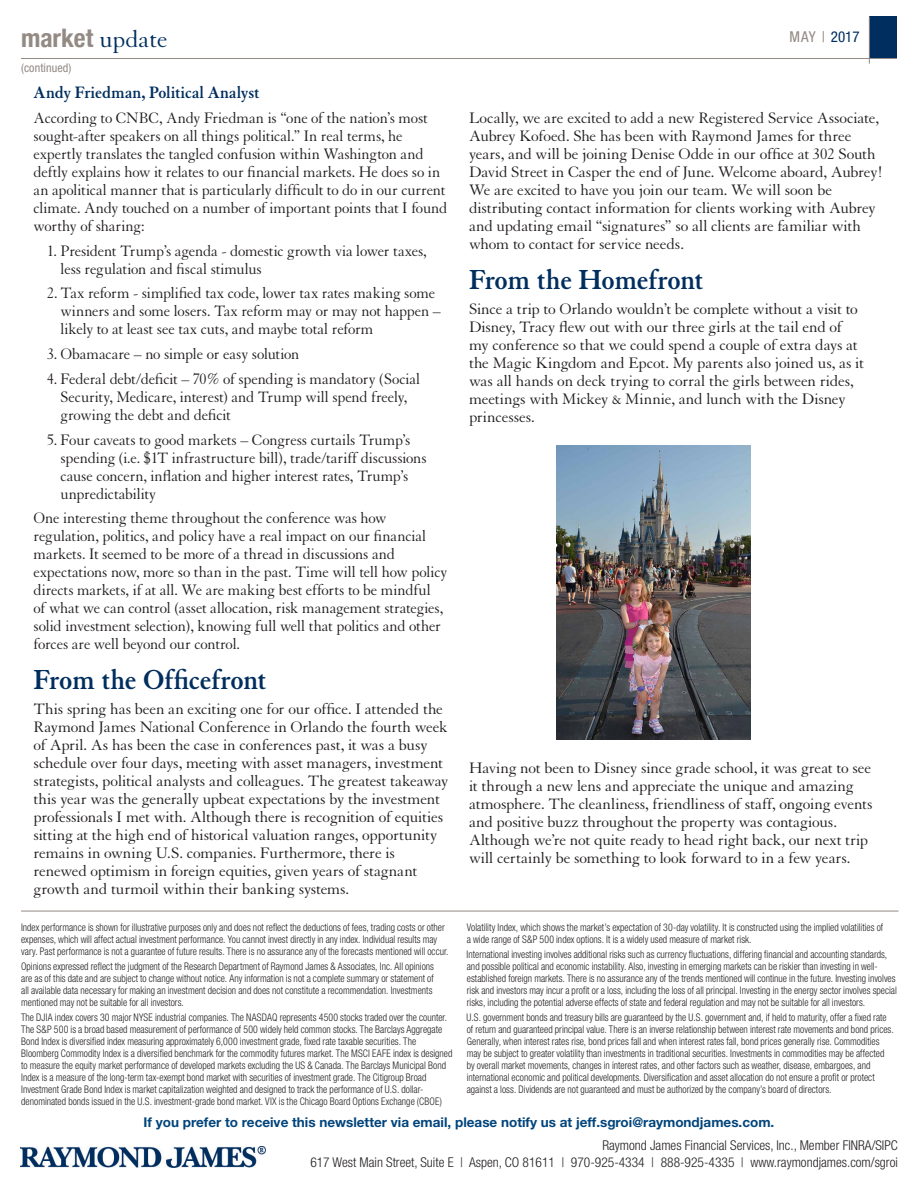
<style>
.page{position:relative;width:918px;height:1188px;background:#fff}
.page>*{position:absolute;margin:0;border:0;box-sizing:border-box;transform-origin:0 0}
.t1{font:700 30px "Granjon";letter-spacing:-.01em;color:#002e5e;scale:.96 1}
.t2{font:700 condensed 25.5px "Helvetica Neue";color:#938a84}
.t3{font:700 18px "Granjon";color:#002e5e;scale:.96 1}
.t4{font:16.5px/18px "Granjon";letter-spacing:-.01em;color:#231f20}
.t5{font:16.5px/18px "Granjon";letter-spacing:-.01em;color:#231f20;scale:.96 1}
.t6{font:condensed 15px "Helvetica Neue LT Std";color:#938a84}
.t7{font:300 condensed 13.5px/16.5px "Helvetica Neue LT Std";color:#231f20;text-align:right}
.t8{font:700 13.5px "Helvetica Neue LT Std";color:#00447b}
.t9{font:condensed 12px "Helvetica Neue LT Std";letter-spacing:.01em;color:#938a84}
.t10{font:300 condensed 10.5px/12px "Helvetica Neue LT Std";letter-spacing:.005em;color:#231f20;scale:.93 1}
.s1{font-family:"Granjon";font-weight:400;font-stretch:normal;color:#002e5e}
.s2{color:#002e5e}
</style>
<div class="page">
<div style="left:870px;top:16px;width:27px;height:42px;background:#002e5e"></div>
<hr style="left:869px;top:16px;width:1px;height:48px;background:#938a84">
<hr style="left:21px;top:58px;width:876px;height:1px;background:#938a84">
<hr style="left:21px;top:911px;width:877px;height:1px;background:#938a84">
<img style="left:20px;top:1146px;width:246px;height:22px">
<img style="left:556px;top:446px;width:195px;height:293px">
<p class="t2" style="left:21px;top:17px;width:148px">market <span class="s1">update</span></p>
<p class="t6" style="left:789px;top:28px;width:72px">MAY | <span class="s2">2017</span></p>
<p class="t9" style="left:21px;top:61px;width:52px">(continued)</p>
<p class="t3" style="left:34px;top:83px;width:237px">Andy Friedman, Political Analyst</p>
<p class="t5" style="left:34px;top:109px;width:433px">According to CNBC, Andy Friedman is “one of the nation’s most sought-after speakers on all things political.” In real terms, he expertly translates the tangled confusion within Washington and deftly explains how it relates to our financial markets. He does so in an apolitical manner that is particularly difficult to do in our current climate. Andy touched on a number of important points that I found worthy of sharing:</p>
<p class="t5" style="left:61px;top:242px;width:383px;text-indent:-13px">1. President Trump’s agenda - domestic growth via lower taxes, less regulation and fiscal stimulus</p>
<p class="t5" style="left:61px;top:285px;width:397px;text-indent:-13px">2. Tax reform - simplified tax code, lower tax rates making some winners and some losers. Tax reform may or may not happen – likely to at least see tax cuts, and maybe total reform</p>
<p class="t5" style="left:47px;top:345px;width:264px">3. Obamacare – no simple or easy solution</p>
<p class="t5" style="left:61px;top:370px;width:376px;text-indent:-13px">4. Federal debt/deficit – 70% of spending is mandatory (Social<br>Security, Medicare, interest) and Trump will spend freely, growing the debt and deficit</p>
<p class="t5" style="left:61px;top:431px;width:383px;text-indent:-13px">5. Four caveats to good markets – Congress curtails Trump’s spending (i.e. $1T infrastructure bill), trade/tariff discussions cause concern, inflation and higher interest rates, Trump’s unpredictability</p>
<p class="t5" style="left:34px;top:510px;width:433px">One interesting theme throughout the conference was how regulation, politics, and policy have a real impact on our financial markets. It seemed to be more of a thread in discussions and expectations now, more so than in the past. Time will tell how policy directs markets, if at all. We are making best efforts to be mindful<br>of what we can control (asset allocation, risk management strategies, solid investment selection), knowing full well that politics and other forces are well beyond our control.</p>
<p class="t1" style="left:34px;top:663px;width:244px">From the Officefront</p>
<p class="t4" style="left:34px;top:700px;width:416px">This spring has been an exciting one for our office. I attended the Raymond James National Conference in Orlando the fourth week of April. As has been the case in conferences past, it was a busy schedule over four days, meeting with asset managers, investment strategists, political analysts and colleagues. The greatest takeaway this year was the generally upbeat expectations by the investment professionals I met with. Although there is recognition of equities sitting at the high end of historical valuation ranges, opportunity remains in owning U.S. companies. Furthermore, there is renewed optimism in foreign equities, given years of stagnant growth and turmoil within their banking systems.</p>
<p class="t4" style="left:469px;top:109px;width:415px">Locally, we are excited to add a new Registered Service Associate, Aubrey Kofoed. She has been with Raymond James for three years, and will be joining Denise Odde in our office at 302 South David Street in Casper the end of June. Welcome aboard, Aubrey!<br>We are excited to have you join our team. We will soon be distributing contact information for clients working with Aubrey and updating email “signatures” so all clients are familiar with whom to contact for service needs.</p>
<p class="t1" style="left:469px;top:263px;width:245px">From the Homefront</p>
<p class="t4" style="left:469px;top:300px;width:397px">Since a trip to Orlando wouldn’t be complete without a visit to Disney, Tracy flew out with our three girls at the tail end of my conference so that we could spend a couple of extra days at the Magic Kingdom and Epcot. My parents also joined us, as it was all hands on deck trying to corral the girls between rides, meetings with Mickey &amp; Minnie, and lunch with the Disney princesses.</p>
<p class="t4" style="left:469px;top:760px;width:405px">Having not been to Disney since grade school, it was great to see it through a new lens and appreciate the unique and amazing atmosphere. The cleanliness, friendliness of staff, ongoing events and positive buzz throughout the property was contagious.<br>Although we’re not quite ready to head right back, our next trip will certainly be something to look forward to in a few years.</p>
<p class="t10" style="left:21px;top:921px;width:461px">Index performance is shown for illustrative purposes only and does not reflect the deductions of fees, trading costs or other expenses, which will affect actual investment performance. You cannot invest directly in any index. Individual results may vary. Past performance is not a guarantee of future results. There is no assurance any of the forecasts mentioned will occur.</p>
<p class="t10" style="left:21px;top:960px;width:446px">Opinions expressed reflect the judgment of the Research Department of Raymond James &amp; Associates, Inc. All opinions are as of this date and are subject to change without notice. Any information is not a complete summary or statement of all available data necessary for making an investment decision and does not constitute a recommendation. Investments mentioned may not be suitable for all investors.</p>
<p class="t10" style="left:21px;top:1012px;width:465px">The DJIA index covers 30 major NYSE industrial companies. The NASDAQ represents 4500 stocks traded over the counter.<br>The S&amp;P 500 is a broad based measurement of performance of 500 widely held common stocks. The Barclays Aggregate Bond Index is diversified index measuring approximately 6,000 investment grade, fixed rate taxable securities. The Bloomberg Commodity Index is a diversified benchmark for the commodity futures market. The MSCI EAFE index is designed to measure the equity market performance of developed markets excluding the US &amp; Canada. The Barclays Municipal Bond Index is a measure of the long-term tax-exempt bond market with securities of investment grade. The Citigroup Broad Investment Grade Bond Index is market capitalization weighted and designed to track the performance of U.S. dollar&shy;denominated bonds issued in the U.S. investment-grade bond market. VIX is the Chicago Board Options Exchange (CBOE)</p>
<p class="t10" style="left:467px;top:921px;width:449px">Volatility Index, which shows the market’s expectation of 30-day volatility. It is constructed using the implied volatilities of a wide range of S&amp;P 500 index options. It is a widely used measure of market risk.</p>
<p class="t10" style="left:467px;top:948px;width:464px">International investing involves additional risks such as currency fluctuations, differing financial and accounting standards, and possible political and economic instability. Also, investing in emerging markets can be riskier than investing in well&shy;established foreign markets. There is no assurance any of the trends mentioned will continue in the future. Investing involves risk and investors may incur a profit or a loss, including the loss of all principal. Investing in the energy sector involves special risks, including the potential adverse effects of state and federal regulation and may not be suitable for all investors.</p>
<p class="t10" style="left:467px;top:1012px;width:461px">U.S. government bonds and treasury bills are guaranteed by the U.S. government and, if held to maturity, offer a fixed rate of return and guaranteed principal value. There is an inverse relationship between interest rate movements and bond prices.<br>Generally, when interest rates rise, bond prices fall and when interest rates fall, bond prices generally rise. Commodities may be subject to greater volatility than investments in traditional securities. Investments in commodities may be affected by overall market movements, changes in interest rates, and other factors such as weather, disease, embargoes, and international economic and political developments. Diversification and asset allocation do not ensure a profit or protect against a loss. Dividends are not guaranteed and must be authorized by the company’s board of directors.</p>
<p class="t8" style="left:144px;top:1114px;width:632px">If you prefer to receive this newsletter via email, please notify us at jeff.sgroi@raymondjames.com.</p>
<p class="t7" style="left:310px;top:1137px;width:589px">Raymond James Financial Services, Inc., Member FINRA/SIPC<br>617 West Main Street, Suite E | Aspen, CO 81611 | 970-925-4334 | 888-925-4335 | www.raymondjames.com/sgroi</p>
</div>
